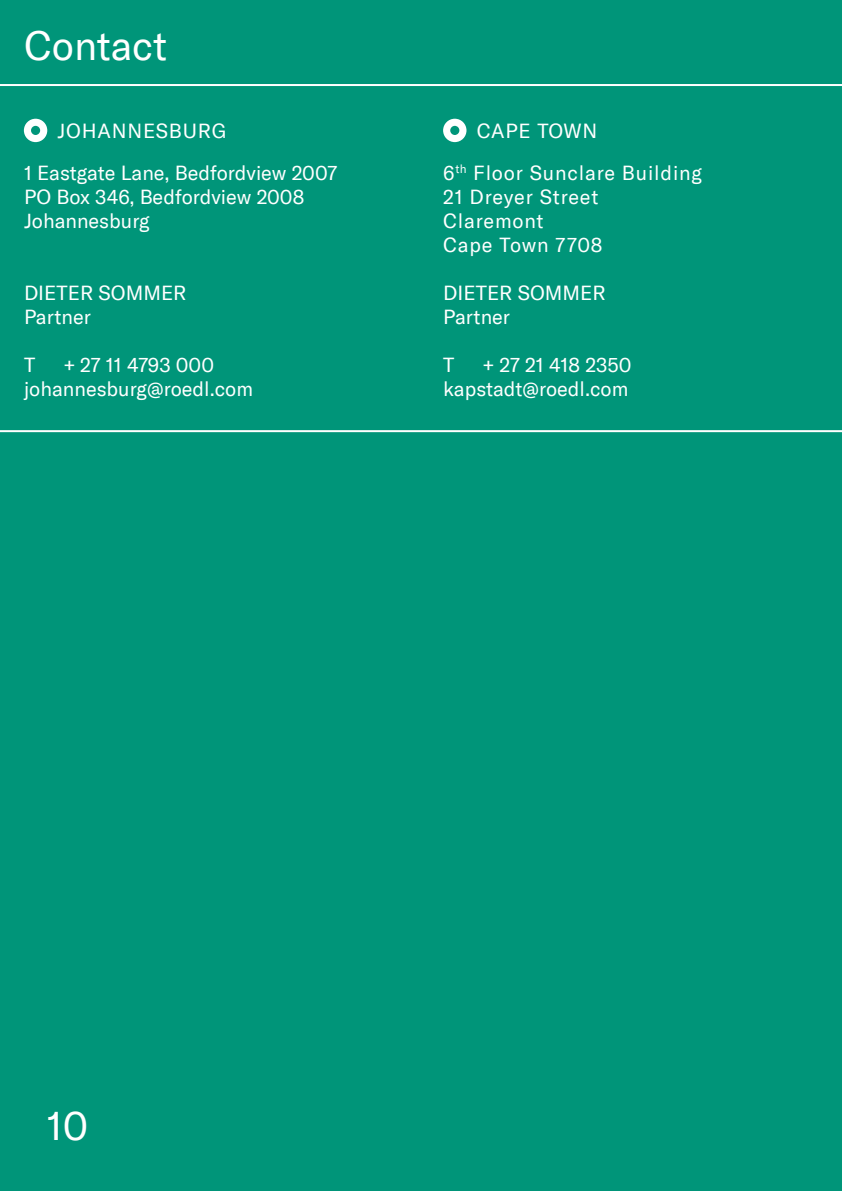
<style>
.page{position:relative;width:842px;height:1191px;background:#009579}
.page>*{position:absolute;margin:0;border:0;box-sizing:border-box;transform-origin:0 0}
.Copy-Intro_20pt{font:40px "GT America";color:#fff}
.Copy_10pt{font:20px "GT America";color:#fff}
.Copy_10pt-2{font:20px "GT America";letter-spacing:.04em;color:#fff}
.Copy_10pt-3{font:20px "GT America";letter-spacing:.03em;color:#fff}
</style>
<div class="page">
<hr style="left:0;top:84px;width:842px;height:2px;background:#fff">
<hr style="left:0;top:430px;width:842px;height:2px;background:#fff">
<div style="left:23px;top:118px;width:25px;height:25px;background:#fff;border-radius:50%"></div>
<div style="left:22px;top:117px;width:27px;height:27px;border:2px solid #009579;border-radius:50%"></div>
<div style="left:31px;top:126px;width:9px;height:9px;background:#009579;border-radius:50%"></div>
<div style="left:442px;top:118px;width:25px;height:25px;background:#fff;border-radius:50%"></div>
<div style="left:441px;top:117px;width:27px;height:27px;border:2px solid #009579;border-radius:50%"></div>
<div style="left:450px;top:126px;width:9px;height:9px;background:#009579;border-radius:50%"></div>
<p class="Copy-Intro_20pt" style="left:24px;top:22px;width:145px">Contact</p>
<p class="Copy_10pt-2" style="left:58px;top:120px;width:170px">JOHANNESBURG</p>
<p class="Copy_10pt-3" style="left:477px;top:120px;width:122px">CAPE TOWN</p>
<p class="Copy_10pt" style="left:24px;top:161px;width:315px">1 Eastgate Lane, Bedfordview 2007</p>
<p class="Copy_10pt" style="left:24px;top:185px;width:282px">PO Box 346, Bedfordview 2008</p>
<p class="Copy_10pt" style="left:24px;top:209px;width:127px">Johannesburg</p>
<p class="Copy_10pt" style="left:24px;top:281px;width:164px">DIETER SOMMER</p>
<p class="Copy_10pt" style="left:24px;top:305px;width:68px">Partner</p>
<p class="Copy_10pt" style="left:24px;top:353px;width:13px">T</p>
<p class="Copy_10pt" style="left:64px;top:353px;width:152px">+ 27 11 4793 000</p>
<p class="Copy_10pt" style="left:24px;top:377px;width:230px">johannesburg@roedl.com</p>
<p class="Copy_10pt-2" style="left:443px;top:161px;width:260px">6<sup>th</sup> Floor Sunclare Building</p>
<p class="Copy_10pt-2" style="left:443px;top:185px;width:157px">21 Dreyer Street</p>
<p class="Copy_10pt-2" style="left:443px;top:209px;width:102px">Claremont</p>
<p class="Copy_10pt-2" style="left:443px;top:233px;width:161px">Cape Town 7708</p>
<p class="Copy_10pt" style="left:443px;top:281px;width:164px">DIETER SOMMER</p>
<p class="Copy_10pt" style="left:443px;top:305px;width:68px">Partner</p>
<p class="Copy_10pt" style="left:443px;top:353px;width:13px">T</p>
<p class="Copy_10pt" style="left:483px;top:353px;width:150px">+ 27 21 418 2350</p>
<p class="Copy_10pt" style="left:443px;top:377px;width:187px">kapstadt@roedl.com</p>
<p class="Copy-Intro_20pt" style="left:47px;top:1102px;width:43px">10</p>
</div>
